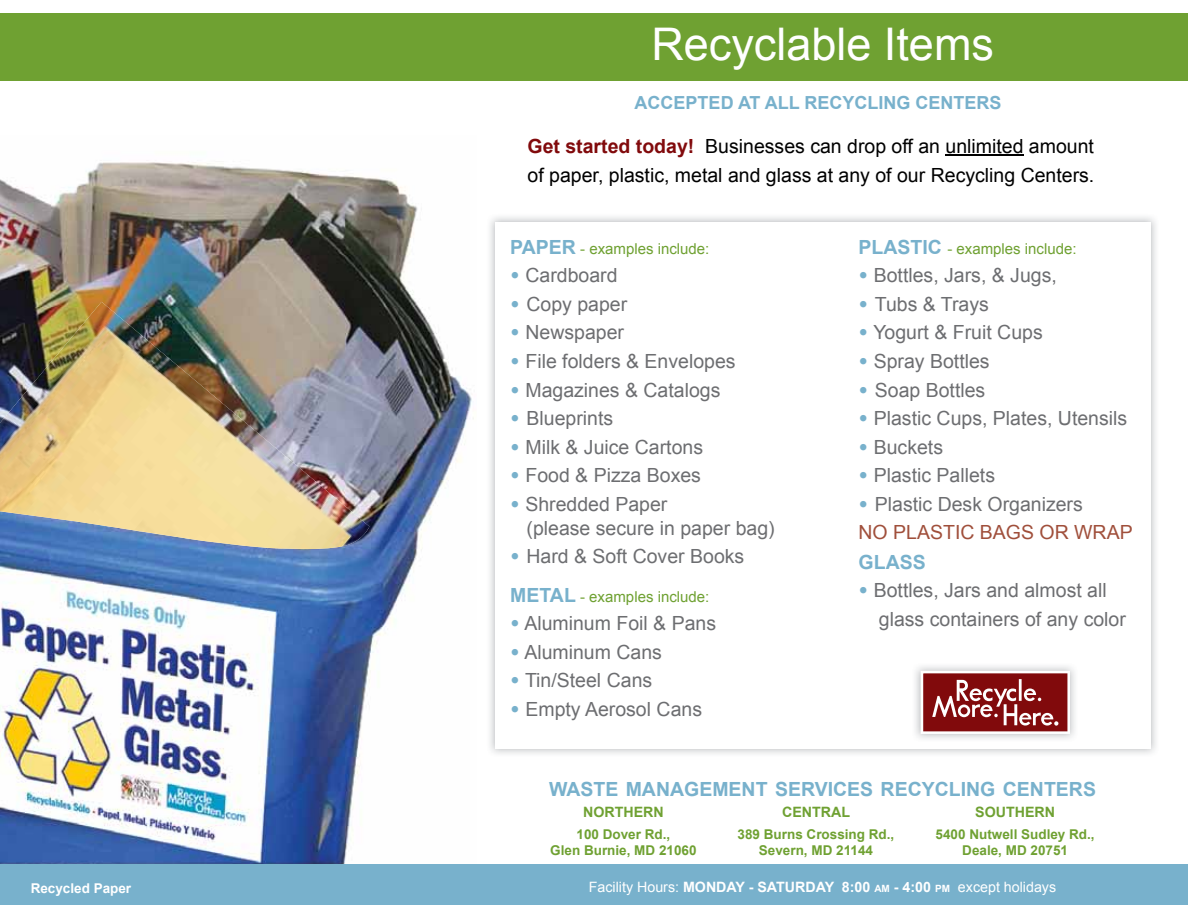
<style>
.page{position:relative;width:1188px;height:918px;background:#fff}
.page>*{position:absolute;margin:0;border:0;box-sizing:border-box;transform-origin:0 0}
.t1{font:45px "Arial";color:#fff}
.t2{font:19.5px/28.5px "Arial";color:#6d6e71}
.t3{font:19.5px/28.5px "Arial";color:#000}
.t4{font:700 19.5px "Arial";color:#78b1cc}
.t5{font:700 18px "Arial";color:#78b1cc}
.t6{font:15px "Arial";color:#6fa132}
.t7{font:14.25px "Arial";color:#fff}
.t8{font:700 14.25px "Arial";color:#6fa132}
.t9{font:700 13.5px/16.2px "Arial";color:#6fa132;text-align:center}
.t10{font:700 13.5px "Arial";color:#fff}
.s1{font-weight:700;color:#810a0c}
.s2{font-weight:700;font-size:19.5px;color:#78b1cc}
.s3{font-weight:900;color:#78b1cc}
.s4{color:#a04f3b}
.s5{font-weight:700}
.s6{font-weight:700;font-size:10.05px}
</style>
<div class="page">
<div style="left:0;top:14px;width:1188px;height:67px;background:#6fa132"></div>
<div style="left:0;top:864px;width:1188px;height:40px;background:#78b1cc"></div>
<img style="left:490px;top:217px;width:666px;height:537px">
<div style="left:495px;top:222px;width:655px;height:526px;background:#fff"></div>
<hr style="left:946px;top:155px;width:78px;height:1px;background:#000">
<img style="left:915px;top:666px;width:160px;height:73px">
<svg style="left:921px;top:671px;width:149px;height:63px"></svg>
<img style="left:0;top:162px;width:474px;height:702px">
<img style="left:0;top:302px;width:369px;height:248px">
<h1 class="t1" style="left:651px;top:15px;width:344px">Recyclable Items</h1>
<p class="t5" style="left:635px;top:90px;width:369px">ACCEPTED AT ALL RECYCLING CENTERS</p>
<p class="t3" style="left:528px;top:132px;width:568px"><span class="s1">Get started today!</span> Businesses can drop off an unlimited amount of paper, plastic, metal and glass at any of our Recycling Centers.</p>
<p class="t6" style="left:510px;top:239px;width:201px"><span class="s2">PAPER</span> - examples include:</p>
<p class="t2" style="left:510px;top:262px;width:109px"><span class="s3">•</span> Cardboard</p>
<p class="t2" style="left:510px;top:290px;width:119px"><span class="s3">•</span> Copy paper</p>
<p class="t2" style="left:510px;top:319px;width:115px"><span class="s3">•</span> Newspaper</p>
<p class="t2" style="left:510px;top:347px;width:227px"><span class="s3">•</span> File folders &amp; Envelopes</p>
<p class="t2" style="left:510px;top:376px;width:212px"><span class="s3">•</span> Magazines &amp; Catalogs</p>
<p class="t2" style="left:510px;top:404px;width:104px"><span class="s3">•</span> Blueprints</p>
<p class="t2" style="left:510px;top:433px;width:194px"><span class="s3">•</span> Milk &amp; Juice Cartons</p>
<p class="t2" style="left:510px;top:461px;width:192px"><span class="s3">•</span> Food &amp; Pizza Boxes</p>
<p class="t2" style="left:527px;top:492px;width:250px;line-height:24px;text-indent:-16px"><span class="s3">•</span> Shredded Paper<br>(please secure in paper bag)</p>
<p class="t2" style="left:510px;top:542px;width:236px"><span class="s3">•</span> Hard &amp; Soft Cover Books</p>
<p class="t6" style="left:510px;top:587px;width:201px"><span class="s2">METAL</span> - examples include:</p>
<p class="t2" style="left:510px;top:610px;width:207px"><span class="s3">•</span> Aluminum Foil &amp; Pans</p>
<p class="t2" style="left:510px;top:638px;width:153px"><span class="s3">•</span> Aluminum Cans</p>
<p class="t2" style="left:510px;top:667px;width:143px"><span class="s3">•</span> Tin/Steel Cans</p>
<p class="t2" style="left:510px;top:695px;width:193px"><span class="s3">•</span> Empty Aerosol Cans</p>
<p class="t6" style="left:859px;top:239px;width:220px"><span class="s2">PLASTIC</span> - examples include:</p>
<p class="t2" style="left:859px;top:262px;width:200px"><span class="s3">•</span> Bottles, Jars, &amp; Jugs,</p>
<p class="t2" style="left:859px;top:290px;width:132px"><span class="s3">•</span> Tubs &amp; Trays</p>
<p class="t2" style="left:859px;top:319px;width:186px"><span class="s3">•</span> Yogurt &amp; Fruit Cups</p>
<p class="t2" style="left:859px;top:347px;width:133px"><span class="s3">•</span> Spray Bottles</p>
<p class="t2" style="left:859px;top:376px;width:128px"><span class="s3">•</span> Soap Bottles</p>
<p class="t2" style="left:859px;top:404px;width:270px"><span class="s3">•</span> Plastic Cups, Plates, Utensils</p>
<p class="t2" style="left:859px;top:433px;width:86px"><span class="s3">•</span> Buckets</p>
<p class="t2" style="left:859px;top:461px;width:138px"><span class="s3">•</span> Plastic Pallets</p>
<p class="t2" style="left:859px;top:490px;width:276px"><span class="s3">•</span> Plastic Desk Organizers<br><span class="s4">NO PLASTIC BAGS OR WRAP</span></p>
<p class="t4" style="left:859px;top:549px;width:69px">GLASS</p>
<p class="t2" style="left:879px;top:577px;width:249px;text-indent:-20px"><span class="s3">•</span> Bottles, Jars and almost all glass containers of any color</p>
<p class="t4" style="left:549px;top:776px;width:548px">WASTE MANAGEMENT SERVICES RECYCLING CENTERS</p>
<p class="t8" style="left:583px;top:802px;width:82px">NORTHERN</p>
<p class="t8" style="left:782px;top:802px;width:70px">CENTRAL</p>
<p class="t8" style="left:975px;top:802px;width:81px">SOUTHERN</p>
<p class="t9" style="left:550px;top:827px;width:148px">100 Dover Rd.,<br>Glen Burnie, MD 21060</p>
<p class="t9" style="left:738px;top:827px;width:158px">389 Burns Crossing Rd.,<br>Severn, MD 21144</p>
<p class="t9" style="left:936px;top:827px;width:161px">5400 Nutwell Sudley Rd.,<br>Deale, MD 20751</p>
<p class="t10" style="left:31px;top:879px;width:102px">Recycled Paper</p>
<p class="t7" style="left:589px;top:878px;width:469px">Facility Hours: <span class="s5">MONDAY - SATURDAY 8:00</span> <span class="s6">AM</span> <span class="s5">- 4:00</span> <span class="s6">PM</span> except holidays</p>
</div>
